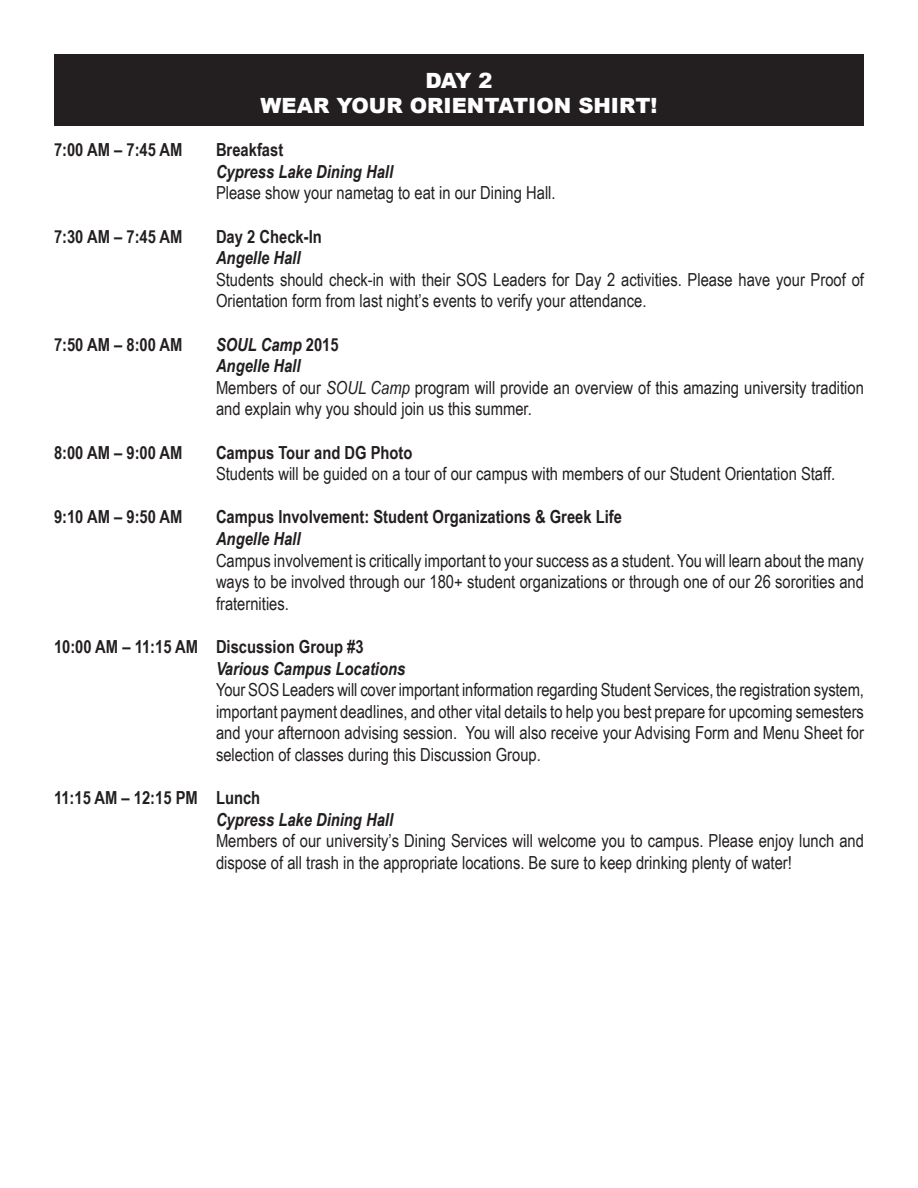
<style>
.page{position:relative;width:918px;height:1188px;background:#fff}
.page>*{position:absolute;margin:0;border:0;box-sizing:border-box;transform-origin:0 0}
.t1{font:900 21px/25.2px "Arial";color:#fff;text-align:center}
.t2{font:18px/21.6px "Arial Narrow";color:#231f20}
.t3{font:700 18px "Arial Narrow";color:#231f20}
.t4{font:italic 700 18px "Arial Narrow";color:#231f20}
.s1{font-weight:700;font-style:italic}
.s2{font-weight:700}
.s3{font-style:italic}
</style>
<div class="page">
<div style="left:55px;top:55px;width:808px;height:70px;background:#231f20"></div>
<div style="left:54px;top:54px;width:810px;height:72px;border:2px solid #231f20"></div>
<p class="t1" style="left:261px;top:67px;width:398px">DAY 2<br>WEAR YOUR ORIENTATION SHIRT!</p>
<p class="t3" style="left:54px;top:136px;width:130px">7:00 AM – 7:45 AM</p>
<p class="t3" style="left:216px;top:136px;width:69px">Breakfast</p>
<p class="t4" style="left:216px;top:158px;width:179px">Cypress Lake Dining Hall</p>
<p class="t2" style="left:216px;top:182px;width:341px">Please show your nametag to eat in our Dining Hall.</p>
<p class="t3" style="left:54px;top:223px;width:130px">7:30 AM – 7:45 AM</p>
<p class="t3" style="left:216px;top:223px;width:107px">Day 2 Check-In</p>
<p class="t4" style="left:216px;top:244px;width:86px">Angelle Hall</p>
<p class="t2" style="left:216px;top:268px;width:649px">Students should check-in with their SOS Leaders for Day 2 activities. Please have your Proof of<br>Orientation form from last night’s events to verify your attendance.</p>
<p class="t3" style="left:54px;top:331px;width:130px">7:50 AM – 8:00 AM</p>
<p class="t2" style="left:216px;top:333px;width:649px"><span class="s1">SOUL Camp</span> <span class="s2">2015<br></span><span class="s1">Angelle Hall<br></span>Members of our <span class="s3">SOUL Camp</span> program will provide an overview of this amazing university tradition and explain why you should join us this summer.</p>
<p class="t3" style="left:54px;top:439px;width:130px">8:00 AM – 9:00 AM</p>
<p class="t3" style="left:216px;top:439px;width:198px">Campus Tour and DG Photo</p>
<p class="t2" style="left:216px;top:462px;width:621px">Students will be guided on a tour of our campus with members of our Student Orientation Staff.</p>
<p class="t3" style="left:54px;top:503px;width:130px">9:10 AM – 9:50 AM</p>
<p class="t3" style="left:216px;top:503px;width:408px">Campus Involvement: Student Organizations &amp; Greek Life</p>
<p class="t4" style="left:216px;top:525px;width:86px">Angelle Hall</p>
<p class="t2" style="left:216px;top:549px;width:650px;text-align:justify">Campus involvement is critically important to your success as a student. You will learn about the many ways to be involved through our 180+ student organizations or through one of our 26 sororities and fraternities.</p>
<p class="t3" style="left:54px;top:633px;width:311px">10:00 AM – 11:15 AM Discussion Group #3</p>
<p class="t4" style="left:216px;top:655px;width:191px">Various Campus Locations</p>
<p class="t2" style="left:216px;top:678px;width:650px;text-align:justify">Your SOS Leaders will cover important information regarding Student Services, the registration system, important payment deadlines, and other vital details to help you best prepare for upcoming semesters and your afternoon advising session. You will also receive your Advising Form and Menu Sheet for selection of classes during this Discussion Group.</p>
<p class="t3" style="left:54px;top:784px;width:208px">11:15 AM – 12:15 PM Lunch</p>
<p class="t4" style="left:216px;top:806px;width:179px">Cypress Lake Dining Hall</p>
<p class="t2" style="left:216px;top:830px;width:650px">Members of our university’s Dining Services will welcome you to campus. Please enjoy lunch and dispose of all trash in the appropriate locations. Be sure to keep drinking plenty of water!</p>
</div>
